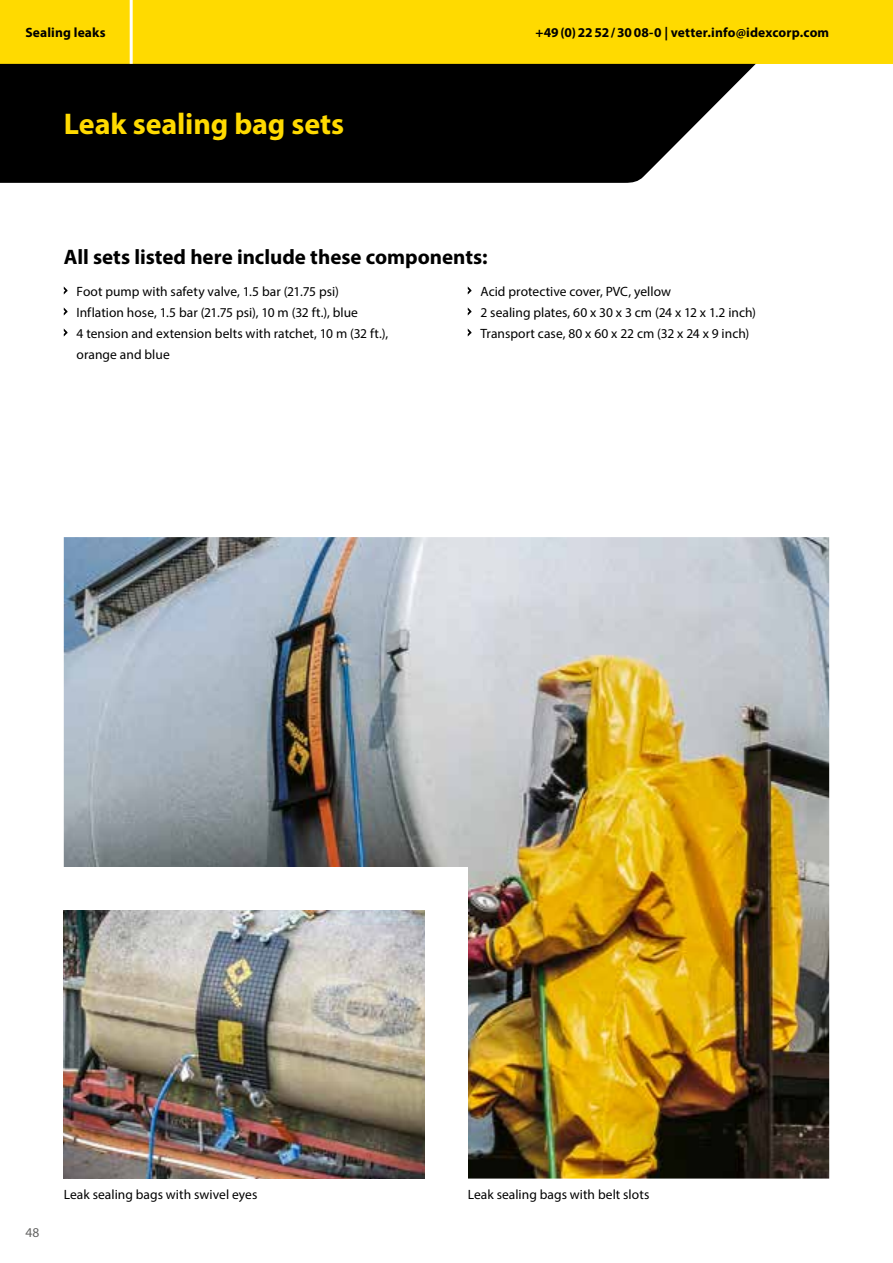
<style>
.page{position:relative;width:893px;height:1263px;background:#fff}
.page>*{position:absolute;margin:0;border:0;box-sizing:border-box;transform-origin:0 0}
.t1{font:700 30px "Myriad Pro";letter-spacing:-.005em;color:#ffda00}
.t2{font:700 21px "Myriad Pro";letter-spacing:-.005em;color:#000}
.t3{font:13.5px/21px "Myriad Pro";letter-spacing:.005em;color:#000}
.t4{font:700 13.5px "Myriad Pro";letter-spacing:.01em;color:#000}
.t5{font:13.5px "Myriad Pro";color:#636362}
</style>
<div class="page">
<svg style="left:0;top:64px;width:756px;height:119px;background:#141414"></svg>
<div style="left:0;top:0;width:893px;height:64px;background:#ffda00"></div>
<svg style="left:64px;top:287px;width:4px;height:7px"></svg>
<svg style="left:64px;top:308px;width:4px;height:7px"></svg>
<svg style="left:64px;top:329px;width:4px;height:7px"></svg>
<svg style="left:468px;top:287px;width:4px;height:7px"></svg>
<svg style="left:468px;top:308px;width:4px;height:7px"></svg>
<svg style="left:468px;top:329px;width:4px;height:7px"></svg>
<img style="left:64px;top:537px;width:765px;height:641px">
<img style="left:64px;top:910px;width:361px;height:268px">
<hr style="left:130px;top:0;width:3px;height:64px;background:#fff">
<div style="left:51px;top:868px;width:417px;height:42px;background:#fff"></div>
<div style="left:425px;top:868px;width:43px;height:320px;background:#fff"></div>
<p class="t4" style="left:26px;top:24px;width:82px">Sealing leaks</p>
<h1 class="t1" style="left:64px;top:105px;width:282px">Leak sealing bag sets</h1>
<p class="t4" style="left:535px;top:24px;width:295px">+49(0)2252/3008-0 | vetter.info@idexcorp.com</p>
<h2 class="t2" style="left:64px;top:243px;width:425px">All sets listed here include these components:</h2>
<p class="t3" style="left:77px;top:280px;width:313px">Foot pump with safety valve, 1.5 bar (21.75 psi)<br>Inflation hose, 1.5 bar (21.75 psi), 10 m (32 ft.), blue<br>4 tension and extension belts with ratchet, 10 m (32 ft.), orange and blue</p>
<p class="t3" style="left:480px;top:280px;width:277px">Acid protective cover, PVC, yellow<br>2 sealing plates, 60 x 30 x 3 cm (24 x 12 x 1.2 inch)<br>Transport case, 80 x 60 x 22 cm (32 x 24 x 9 inch)</p>
<p class="t5" style="left:26px;top:1224px;width:15px">48</p>
<p class="t3" style="left:64px;top:1183px;width:195px">Leak sealing bags with swivel eyes</p>
<p class="t3" style="left:468px;top:1183px;width:183px">Leak sealing bags with belt slots</p>
</div>
